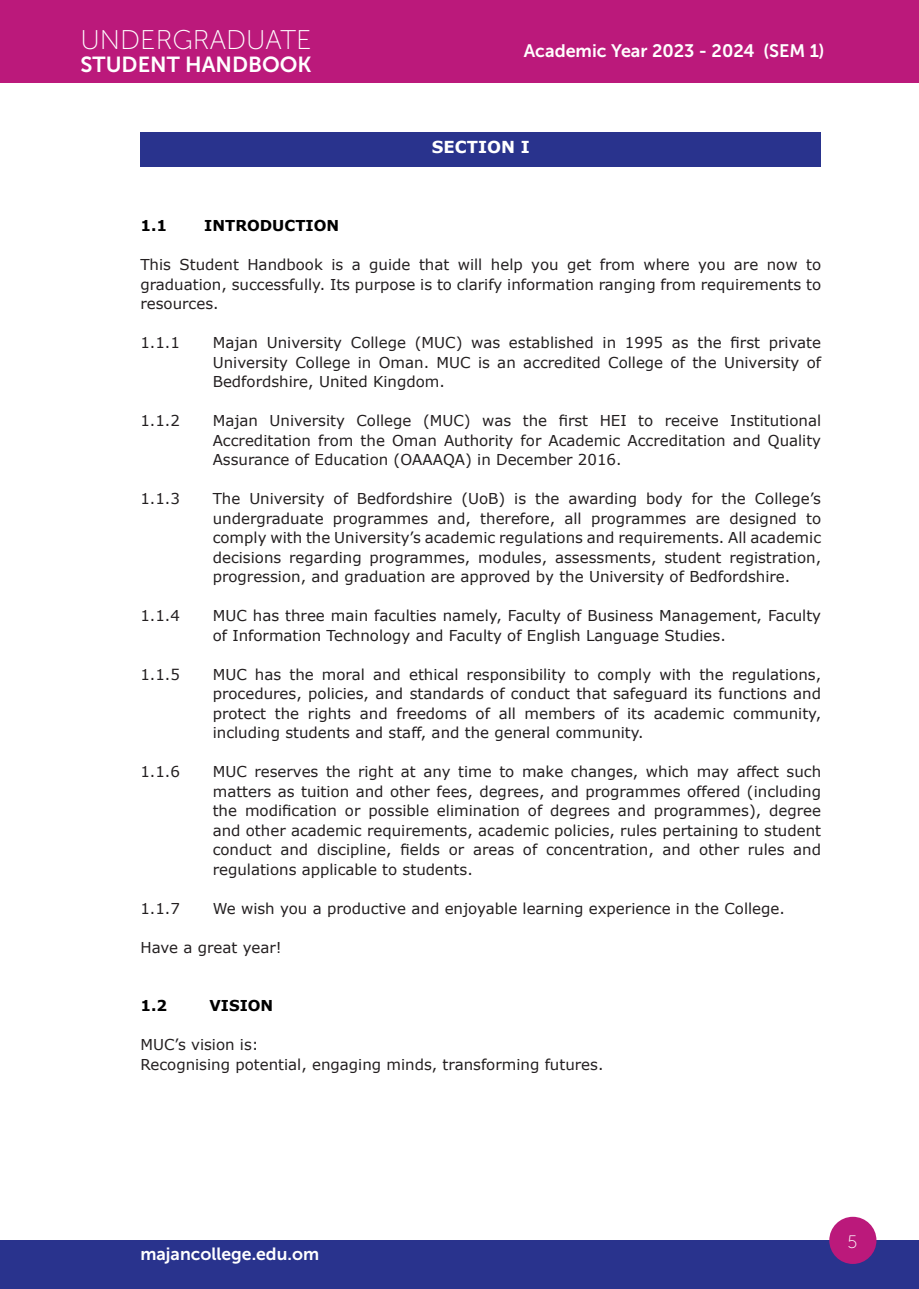
<style>
.page{position:relative;width:919px;height:1289px;background:#fff}
.page>*{position:absolute;margin:0;border:0;box-sizing:border-box;transform-origin:0 0}
.t1{font:27px "Museo Sans 100";color:#fff}
.t2{font:21.75px "Museo Sans 700";color:#fff}
.t3{font:18px "Museo Sans 700";color:#fff}
.t4{font:18px "Museo Sans 100";color:#fff}
.t5{font:17.55px "Museo Sans 700";color:#fff}
.t6{font:700 16.5px "Verdana";color:#fff}
.t7{font:15px/19.5px "Verdana";color:#231f20;text-align:justify}
.t8{font:700 15px "Verdana";color:#000}
</style>
<div class="page">
<div style="left:0;top:0;width:13px;height:83px;background:#bb197b"></div>
<div style="left:0;top:1240px;width:13px;height:48px;background:#29338d"></div>
<div style="left:13px;top:0;width:905px;height:83px;background:#bb197b"></div>
<div style="left:13px;top:1240px;width:905px;height:48px;background:#29338d"></div>
<div style="left:829px;top:1216px;width:47px;height:47px;background:#bb197b;border-radius:50%"></div>
<div style="left:140px;top:132px;width:681px;height:35px;background:#29338d"></div>
<h1 class="t1" style="left:81px;top:25px;width:232px">UNDERGRADUATE</h1>
<h2 class="t2" style="left:81px;top:53px;width:232px">STUDENT HANDBOOK</h2>
<p class="t3" style="left:523px;top:40px;width:302px">Academic Year 2023 - 2024 (SEM 1)</p>
<p class="t6" style="left:432px;top:135px;width:99px">SECTION I</p>
<p class="t8" style="left:140px;top:215px;width:28px">1.1</p>
<p class="t8" style="left:204px;top:215px;width:136px">INTRODUCTION</p>
<p class="t7" style="left:140px;top:254px;width:682px">This Student Handbook is a guide that will help you get from where you are now to graduation, successfully. Its purpose is to clarify information ranging from requirements to resources.</p>
<p class="t7" style="left:140px;top:332px;width:41px">1.1.1</p>
<p class="t7" style="left:213px;top:332px;width:610px">Majan University College (MUC) was established in 1995 as the first private University College in Oman. MUC is an accredited College of the University of Bedfordshire, United Kingdom.</p>
<p class="t7" style="left:140px;top:410px;width:41px">1.1.2</p>
<p class="t7" style="left:213px;top:410px;width:610px">Majan University College (MUC) was the first HEI to receive Institutional Accreditation from the Oman Authority for Academic Accreditation and Quality Assurance of Education (OAAAQA) in December 2016.</p>
<p class="t7" style="left:140px;top:488px;width:41px">1.1.3</p>
<p class="t7" style="left:213px;top:488px;width:610px">The University of Bedfordshire (UoB) is the awarding body for the College’s undergraduate programmes and, therefore, all programmes are designed to comply with the University’s academic regulations and requirements. All academic decisions regarding programmes, modules, assessments, student registration, progression, and graduation are approved by the University of Bedfordshire.</p>
<p class="t7" style="left:140px;top:605px;width:41px">1.1.4</p>
<p class="t7" style="left:213px;top:605px;width:610px">MUC has three main faculties namely, Faculty of Business Management, Faculty of Information Technology and Faculty of English Language Studies.</p>
<p class="t7" style="left:140px;top:664px;width:41px">1.1.5</p>
<p class="t7" style="left:213px;top:664px;width:610px">MUC has the moral and ethical responsibility to comply with the regulations, procedures, policies, and standards of conduct that safeguard its functions and protect the rights and freedoms of all members of its academic community, including students and staff, and the general community.</p>
<p class="t7" style="left:140px;top:761px;width:41px">1.1.6</p>
<p class="t7" style="left:213px;top:761px;width:610px">MUC reserves the right at any time to make changes, which may affect such matters as tuition and other fees, degrees, and programmes offered (including the modification or possible elimination of degrees and programmes), degree and other academic requirements, academic policies, rules pertaining to student conduct and discipline, fields or areas of concentration, and other rules and regulations applicable to students.</p>
<p class="t7" style="left:140px;top:898px;width:41px">1.1.7</p>
<p class="t7" style="left:213px;top:898px;width:573px">We wish you a productive and enjoyable learning experience in the College.</p>
<p class="t7" style="left:140px;top:937px;width:143px">Have a great year!</p>
<p class="t8" style="left:140px;top:995px;width:28px">1.2</p>
<p class="t8" style="left:209px;top:995px;width:65px">VISION</p>
<p class="t7" style="left:140px;top:1034px;width:464px">MUC’s vision is:<br>Recognising potential, engaging minds, transforming futures.</p>
<p class="t5" style="left:140px;top:1243px;width:180px">majancollege.edu.om</p>
<p class="t4" style="left:847px;top:1231px;width:11px">5</p>
</div>
